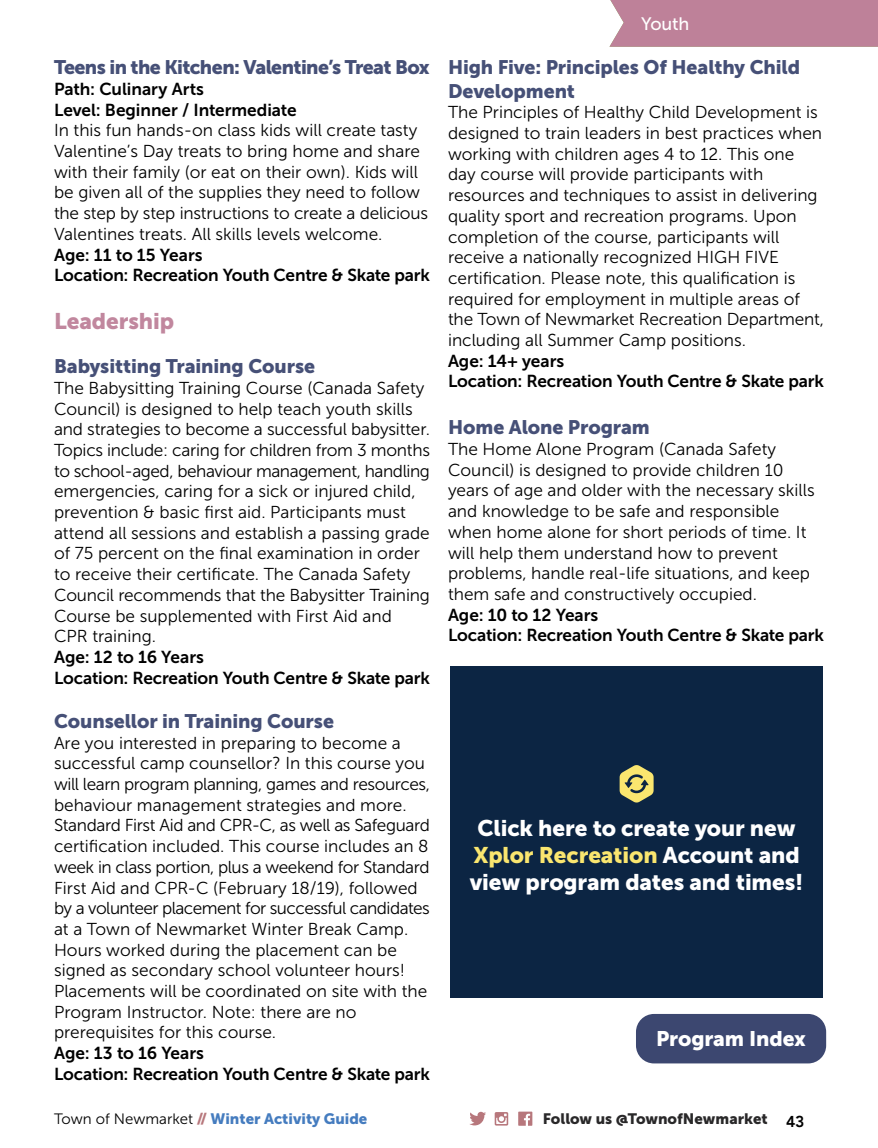
<style>
.page{position:relative;width:878px;height:1148px;background:#fff}
.page>*{position:absolute;margin:0;border:0;box-sizing:border-box;transform-origin:0 0}
.t1{font:22.5px/27px "Museo Sans 900";letter-spacing:-.005em;color:#fff;text-align:center}
.t2{font:22.5px "Museo Sans 900";letter-spacing:-.005em;color:#c1879e}
.t3{font:21px "Museo Sans 900";letter-spacing:-.005em;color:#fff}
.t4{font:19.5px/23.4px "Museo Sans 900";letter-spacing:-.01em;color:#465077}
.t5{font:19.5px "Museo Sans 900";letter-spacing:-.03em;color:#465077}
.t6{font:18px "Museo Sans 500";letter-spacing:-.01em;color:#fff}
.t7{font:17.25px/20.7px "Museo Sans 300";color:#000}
.t8{font:17.25px/20.7px "Museo Sans 700";letter-spacing:-.01em;color:#000}
.t9{font:15px "Museo Sans 900";color:#457cbf}
.t10{font:15px "Museo Sans 900";color:#292829}
.s1{color:#fae66f}
.s2{font-family:"Museo Sans 300";color:#000}
.s3{color:#b7777c}
.s4{font-family:"Avenir";font-weight:800;font-size:15.75px;color:#000}
</style>
<div class="page">
<svg style="left:469px;top:1111px;width:17px;height:14px"></svg>
<svg style="left:494px;top:1112px;width:14px;height:13px"></svg>
<svg style="left:518px;top:1111px;width:14px;height:14px"></svg>
<div style="left:609px;top:0;width:269px;height:47px;background:#be8199"></div>
<div style="left:636px;top:1014px;width:190px;height:49px;background:#3c4770;border-radius:18px"></div>
<div style="left:450px;top:667px;width:372px;height:331px;background:#0c2543"></div>
<svg style="left:619px;top:765px;width:34px;height:37px"></svg>
<p class="t5" style="left:54px;top:56px;width:377px">Teens in the Kitchen: Valentine’s Treat Box</p>
<p class="t8" style="left:54px;top:79px;width:244px">Path: Culinary Arts<br>Level: Beginner / Intermediate</p>
<p class="t7" style="left:54px;top:120px;width:375px">In this fun hands-on class kids will create tasty Valentine’s Day treats to bring home and share with their family (or eat on their own). Kids will be given all of the supplies they need to follow the step by step instructions to create a delicious Valentines treats. All skills levels welcome.</p>
<p class="t8" style="left:54px;top:244px;width:377px">Age: 11 to 15 Years<br>Location: Recreation Youth Centre &amp; Skate park</p>
<h1 class="t2" style="left:54px;top:308px;width:121px">Leadership</h1>
<p class="t4" style="left:54px;top:354px;width:262px">Babysitting Training Course</p>
<p class="t7" style="left:54px;top:377px;width:377px">The Babysitting Training Course (Canada Safety Council) is designed to help teach youth skills and strategies to become a successful babysitter.<br>Topics include: caring for children from 3 months to school-aged, behaviour management, handling emergencies, caring for a sick or injured child, prevention &amp; basic first aid. Participants must attend all sessions and establish a passing grade of 75 percent on the final examination in order to receive their certificate. The Canada Safety Council recommends that the Babysitter Training Course be supplemented with First Aid and<br>CPR training.</p>
<p class="t8" style="left:54px;top:646px;width:377px">Age: 12 to 16 Years<br>Location: Recreation Youth Centre &amp; Skate park</p>
<p class="t4" style="left:54px;top:709px;width:281px">Counsellor in Training Course</p>
<p class="t7" style="left:54px;top:732px;width:377px">Are you interested in preparing to become a successful camp counsellor? In this course you will learn program planning, games and resources, behaviour management strategies and more.<br>Standard First Aid and CPR-C, as well as Safeguard certification included. This course includes an 8 week in class portion, plus a weekend for Standard First Aid and CPR-C (February 18/19), followed by a volunteer placement for successful candidates at a Town of Newmarket Winter Break Camp.<br>Hours worked during the placement can be signed as secondary school volunteer hours!<br>Placements will be coordinated on site with the Program Instructor. Note: there are no prerequisites for this course.</p>
<p class="t8" style="left:54px;top:1042px;width:377px">Age: 13 to 16 Years<br>Location: Recreation Youth Centre &amp; Skate park</p>
<p class="t6" style="left:641px;top:13px;width:50px">Youth</p>
<p class="t4" style="left:448px;top:56px;width:353px">High Five: Principles Of Healthy Child<br>Development</p>
<p class="t7" style="left:448px;top:102px;width:377px">The Principles of Healthy Child Development is designed to train leaders in best practices when working with children ages 4 to 12. This one day course will provide participants with resources and techniques to assist in delivering quality sport and recreation programs. Upon completion of the course, participants will receive a nationally recognized HIGH FIVE certification. Please note, this qualification is required for employment in multiple areas of the Town of Newmarket Recreation Department, including all Summer Camp positions.</p>
<p class="t8" style="left:448px;top:350px;width:377px">Age: 14+ years<br>Location: Recreation Youth Centre &amp; Skate park</p>
<p class="t4" style="left:448px;top:416px;width:203px">Home Alone Program</p>
<p class="t7" style="left:448px;top:439px;width:368px">The Home Alone Program (Canada Safety Council) is designed to provide children 10 years of age and older with the necessary skills and knowledge to be safe and responsible when home alone for short periods of time. It will help them understand how to prevent problems, handle real-life situations, and keep them safe and constructively occupied.</p>
<p class="t8" style="left:448px;top:604px;width:377px">Age: 10 to 12 Years<br>Location: Recreation Youth Centre &amp; Skate park</p>
<h1 class="t1" style="left:470px;top:814px;width:335px">Click here to create your new<br><span class="s1">Xplor Recreation</span> Account and view program dates and times!</h1>
<p class="t3" style="left:656px;top:1026px;width:151px">Program Index</p>
<p class="t9" style="left:54px;top:1110px;width:315px"><span class="s2">Town of Newmarket</span> <span class="s3">//</span> Winter Activity Guide</p>
<p class="t10" style="left:543px;top:1110px;width:263px">Follow us @TownofNewmarket <span class="s4">43</span></p>
</div>
